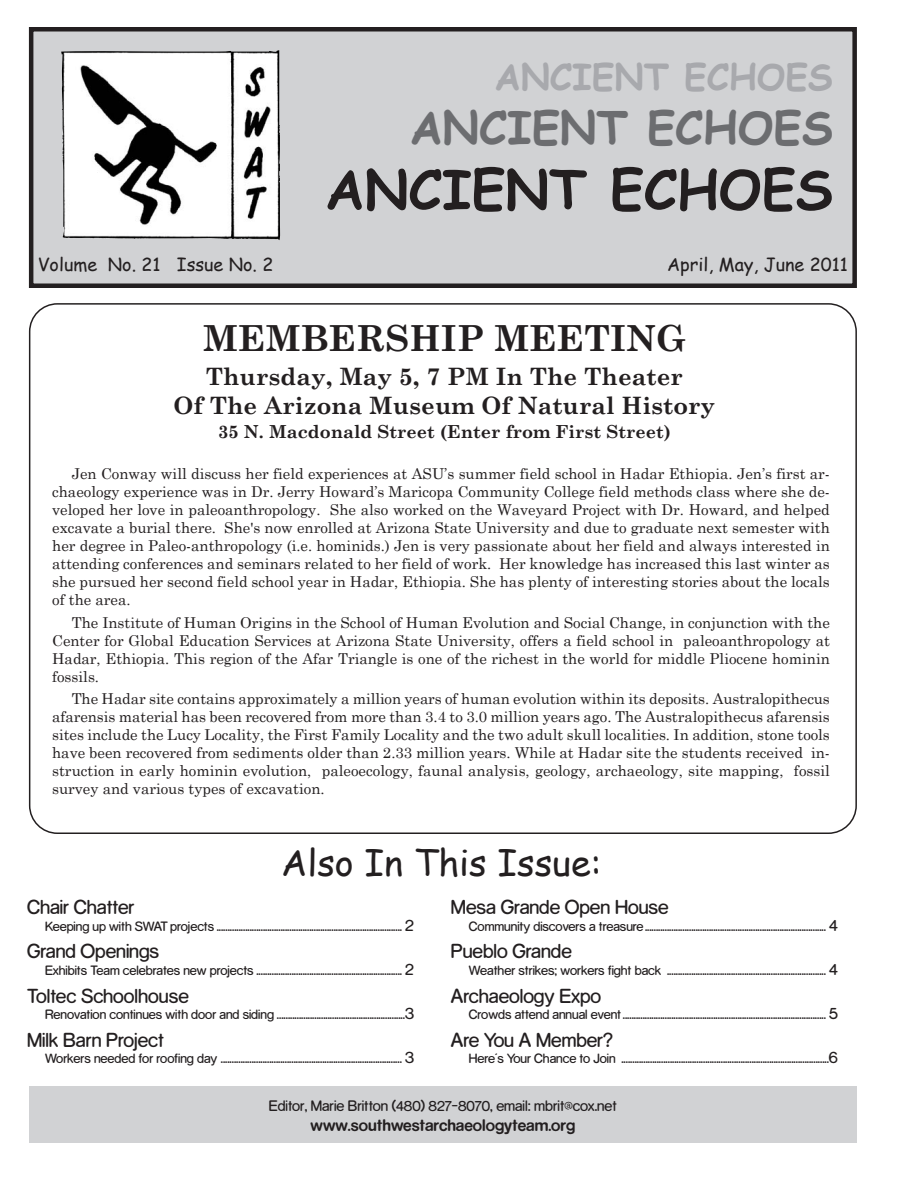
<style>
.page{position:relative;width:918px;height:1188px;background:#fff}
.page>*{position:absolute;margin:0;border:0;box-sizing:border-box;transform-origin:0 0}
.t1{font:700 54px "Comic Sans MS";color:#231f20}
.t2{font:700 45px "Comic Sans MS";color:#6c6d70}
.t3{font:700 36px "Century Schoolbook";color:#231f20}
.t4{font:36px "Comic Sans MS";color:#231f20}
.t5{font:700 36px "Comic Sans MS";color:#a8a9ad}
.t6{font:700 24px/28.8px "Century Schoolbook";color:#231f20;text-align:center}
.t7{font:18px "Rocko FLF";color:#231f20}
.t8{font:700 18px "Century Schoolbook";color:#231f20}
.t9{font:18px "Comic Sans MS";color:#231f20}
.t10{font:15px/18px "Century Schoolbook";color:#231f20;text-align:justify}
.t11{font:700 15px "Rocko FLF";color:#231f20}
.t12{font:13.5px "Rocko FLF";color:#231f20}
.t13{font:12px "Rocko FLF";color:#231f20}
.s1{font-size:15px}
</style>
<div class="page">
<svg style="left:29px;top:303px;width:828px;height:531px"></svg>
<div style="left:31px;top:29px;width:824px;height:257px;background:#d1d2d4"></div>
<div style="left:29px;top:27px;width:828px;height:261px;border:4px solid #231f20"></div>
<img style="left:61px;top:50px;width:220px;height:190px">
<div style="left:29px;top:1087px;width:828px;height:56px;background:#d1d2d4"></div>
<h3 class="t5" style="left:494px;top:51px;width:340px">ANCIENT ECHOES</h3>
<h2 class="t2" style="left:410px;top:94px;width:425px">ANCIENT ECHOES</h2>
<h1 class="t1" style="left:325px;top:150px;width:509px">ANCIENT ECHOES</h1>
<p class="t9" style="left:38px;top:251px;width:237px">Volume No. 21 Issue No. 2</p>
<p class="t9" style="left:667px;top:251px;width:182px">April, May, June 2011</p>
<h3 class="t3" style="left:203px;top:315px;width:485px">MEMBERSHIP MEETING</h3>
<h3 class="t6" style="left:174px;top:361px;width:543px">Thursday, May 5, 7 PM In The Theater<br>Of The Arizona Museum Of Natural History</h3>
<p class="t8" style="left:218px;top:420px;width:454px">35 N. Macdonald Street (Enter from First Street)</p>
<p class="t10" style="left:52px;top:464px;width:779px;text-indent:20px">Jen Conway will discuss her field experiences at ASU’s summer field school in Hadar Ethiopia. Jen’s first ar&shy;chaeology experience was in Dr. Jerry Howard’s Maricopa Community College field methods class where she de&shy;veloped her love in paleoanthropology. She also worked on the Waveyard Project with Dr. Howard, and helped excavate a burial there. She's now enrolled at Arizona State University and due to graduate next semester with her degree in Paleo-anthropology (i.e. hominids.) Jen is very passionate about her field and always interested in attending conferences and seminars related to her field of work. Her knowledge has increased this last winter as she pursued her second field school year in Hadar, Ethiopia. She has plenty of interesting stories about the locals of the area.</p>
<p class="t10" style="left:52px;top:613px;width:779px;text-indent:20px">The Institute of Human Origins in the School of Human Evolution and Social Change, in conjunction with the Center for Global Education Services at Arizona State University, offers a field school in paleoanthropology at Hadar, Ethiopia. This region of the Afar Triangle is one of the richest in the world for middle Pliocene hominin fossils.</p>
<p class="t10" style="left:52px;top:689px;width:779px;text-indent:20px">The Hadar site contains approximately a million years of human evolution within its deposits. Australopithecus afarensis material has been recovered from more than 3.4 to 3.0 million years ago. The Australopithecus afarensis sites include the Lucy Locality, the First Family Locality and the two adult skull localities. In addition, stone tools have been recovered from sediments older than 2.33 million years. While at Hadar site the students received in&shy;struction in early hominin evolution, paleoecology, faunal analysis, geology, archaeology, site mapping, fossil survey and various types of excavation.</p>
<h3 class="t4" style="left:281px;top:837px;width:322px">Also In This Issue:</h3>
<p class="t7" style="left:27px;top:897px;width:109px">Chair Chatter</p>
<p class="t13" style="left:45px;top:920px;width:370px">Keeping up with SWAT projects .................................................................................... <span class="s1">2</span></p>
<p class="t7" style="left:27px;top:942px;width:134px">Grand Openings</p>
<p class="t13" style="left:45px;top:964px;width:370px">Exhibits Team celebrates new projects .................................................................. <span class="s1">2</span></p>
<p class="t7" style="left:27px;top:986px;width:163px">Toltec Schoolhouse</p>
<p class="t13" style="left:45px;top:1008px;width:370px">Renovation continues with door and siding ..........................................................<span class="s1">3</span></p>
<p class="t7" style="left:27px;top:1030px;width:139px">Milk Barn Project</p>
<p class="t13" style="left:45px;top:1052px;width:370px">Workers needed for roofing day .................................................................................. <span class="s1">3</span></p>
<p class="t7" style="left:451px;top:897px;width:219px">Mesa Grande Open House</p>
<p class="t13" style="left:469px;top:920px;width:371px">Community discovers a treasure.................................................................................. <span class="s1">4</span></p>
<p class="t7" style="left:451px;top:942px;width:122px">Pueblo Grande</p>
<p class="t13" style="left:469px;top:964px;width:371px">Weather strikes; workers fight back ........................................................................ <span class="s1">4</span></p>
<p class="t7" style="left:451px;top:986px;width:152px">Archaeology Expo</p>
<p class="t13" style="left:469px;top:1008px;width:371px">Crowds attend annual event............................................................................................ <span class="s1">5</span></p>
<p class="t7" style="left:451px;top:1030px;width:164px">Are You A Member?</p>
<p class="t13" style="left:469px;top:1052px;width:370px">Here’s Your Chance to Join ..............................................................................................<span class="s1">6</span></p>
<p class="t12" style="left:269px;top:1098px;width:349px">Editor, Marie Britton (480) 827-8070, email: mbrit@cox.net</p>
<p class="t11" style="left:311px;top:1117px;width:266px">www.southwestarchaeologyteam.org</p>
</div>
